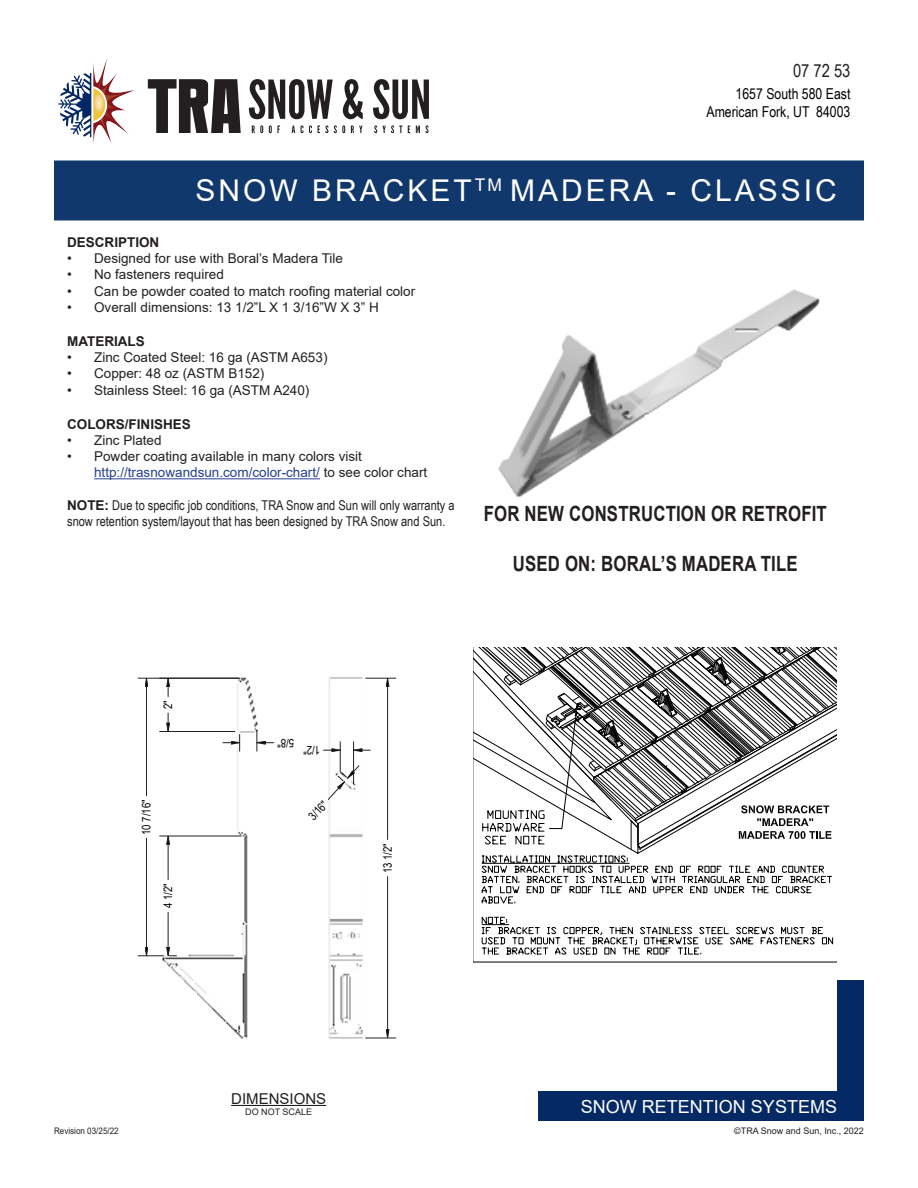
<style>
.page{position:relative;width:918px;height:1188px;background:#fff}
.page>*{position:absolute;margin:0;border:0;box-sizing:border-box;transform-origin:0 0}
.t1{font:30px "Arial";letter-spacing:.1em;color:#fff}
.t2{font:700 21px "Arial";letter-spacing:.01em;color:#231f20;scale:.8 1}
.t3{font:18px "Arial";color:#fff}
.t4{font:18px "Arial Narrow";color:#231f20}
.t5{font:15px/18px "Arial Narrow";color:#000;text-align:right}
.t6{font:15px "Arial";color:#231f20}
.t7{font:13.5px/16.2px "Arial";color:#231f20}
.t8{font:13.5px/16.2px "Arial Narrow";color:#231f20}
.t9{font:700 13.5px "Arial";color:#231f20}
.t10{font:11.7px "Arial Narrow";color:#000}
.t11{font:9px "Arial";color:#231f20}
.t12{font:9px "Arial";color:#231f20;scale:.9 1}
.s1{color:#253f8e}
.s2{font-family:"Arial";font-weight:700}
</style>
<div class="page">
<div style="left:54px;top:160px;width:810px;height:60px;background:#11386d"></div>
<div style="left:539px;top:1091px;width:325px;height:30px;background:#052964"></div>
<div style="left:837px;top:980px;width:27px;height:111px;background:#052964"></div>
<img style="left:498px;top:289px;width:322px;height:209px">
<img style="left:152px;top:677px;width:106px;height:362px">
<img style="left:328px;top:677px;width:42px;height:362px">
<hr style="left:366px;top:1038px;width:30px;height:1px;background:#231f20">
<hr style="left:366px;top:678px;width:30px;height:1px;background:#231f20">
<hr style="left:387px;top:877px;width:1px;height:153px;background:#231f20">
<hr style="left:387px;top:687px;width:1px;height:153px;background:#231f20">
<svg style="left:386px;top:1029px;width:3px;height:9px"></svg>
<svg style="left:386px;top:678px;width:3px;height:9px"></svg>
<hr style="left:353px;top:742px;width:1px;height:42px;background:#231f20">
<hr style="left:340px;top:742px;width:1px;height:30px;background:#231f20">
<svg style="left:354px;top:749px;width:16px;height:3px"></svg>
<svg style="left:323px;top:749px;width:17px;height:3px"></svg>
<svg style="left:328px;top:765px;width:32px;height:35px"></svg>
<hr style="left:160px;top:836px;width:81px;height:1px;background:#231f20">
<hr style="left:168px;top:912px;width:1px;height:35px;background:#231f20">
<hr style="left:168px;top:844px;width:1px;height:36px;background:#231f20">
<svg style="left:167px;top:836px;width:3px;height:8px"></svg>
<hr style="left:138px;top:678px;width:101px;height:1px;background:#231f20">
<hr style="left:146px;top:838px;width:1px;height:109px;background:#231f20">
<hr style="left:146px;top:687px;width:1px;height:109px;background:#231f20">
<svg style="left:138px;top:947px;width:38px;height:10px"></svg>
<svg style="left:145px;top:678px;width:3px;height:9px"></svg>
<svg style="left:223px;top:734px;width:17px;height:17px"></svg>
<svg style="left:257px;top:730px;width:17px;height:21px"></svg>
<hr style="left:160px;top:731px;width:75px;height:1px;background:#231f20">
<svg style="left:167px;top:678px;width:3px;height:19px"></svg>
<svg style="left:167px;top:713px;width:3px;height:18px"></svg>
<hr style="left:94px;top:478px;width:226px;height:1px;background:#253f8e">
<svg style="left:473px;top:647px;width:364px;height:309px"></svg>
<hr style="left:231px;top:1105px;width:95px;height:1px;background:#231f20">
<svg style="left:148px;top:79px;width:93px;height:54px"></svg>
<svg style="left:249px;top:79px;width:84px;height:40px"></svg>
<svg style="left:343px;top:79px;width:20px;height:40px"></svg>
<svg style="left:373px;top:79px;width:56px;height:40px"></svg>
<svg style="left:252px;top:125px;width:11px;height:8px"></svg>
<svg style="left:269px;top:125px;width:11px;height:8px"></svg>
<svg style="left:292px;top:126px;width:3px;height:7px"></svg>
<svg style="left:301px;top:125px;width:11px;height:8px"></svg>
<svg style="left:318px;top:125px;width:10px;height:8px"></svg>
<svg style="left:334px;top:125px;width:11px;height:8px"></svg>
<svg style="left:351px;top:126px;width:12px;height:7px"></svg>
<svg style="left:374px;top:125px;width:28px;height:8px"></svg>
<svg style="left:408px;top:126px;width:2px;height:7px"></svg>
<svg style="left:416px;top:125px;width:13px;height:8px"></svg>
<svg style="left:59px;top:59px;width:77px;height:85px"></svg>
<img style="left:93px;top:92px;width:11px;height:21px">
<h3 class="t4" style="left:793px;top:64px;width:59px">07 72 53</h3>
<p class="t5" style="left:706px;top:87px;width:146px">1657 South 580 East<br>American Fork, UT 84003</p>
<h1 class="t1" style="left:196px;top:180px;width:643px">SNOW BRACKET<sup>TM</sup> MADERA - CLASSIC</h1>
<p class="t9" style="left:67px;top:237px;width:94px">DESCRIPTION</p>
<p class="t7" style="left:67px;top:252px;width:277px">• Designed for use with Boral’s Madera Tile</p>
<p class="t7" style="left:67px;top:268px;width:158px">• No fasteners required</p>
<p class="t7" style="left:67px;top:284px;width:350px">• Can be powder coated to match roofing material color</p>
<p class="t7" style="left:67px;top:300px;width:313px">• Overall dimensions: 13 1/2”L X 1 3/16”W X 3” H</p>
<p class="t9" style="left:67px;top:336px;width:79px">MATERIALS</p>
<p class="t7" style="left:67px;top:351px;width:262px">• Zinc Coated Steel: 16 ga (ASTM A653)</p>
<p class="t7" style="left:67px;top:367px;width:199px">• Copper: 48 oz (ASTM B152)</p>
<p class="t7" style="left:67px;top:383px;width:244px">• Stainless Steel: 16 ga (ASTM A240)</p>
<p class="t9" style="left:67px;top:419px;width:125px">COLORS/FINISHES</p>
<p class="t7" style="left:67px;top:433px;width:96px">• Zinc Plated</p>
<p class="t7" style="left:94px;top:450px;width:335px;text-indent:-27px">• Powder coating available in many colors visit <span class="s1">http://trasnowandsun.com/color-chart/</span> to see color chart</p>
<p class="t8" style="left:67px;top:496px;width:389px"><span class="s2">NOTE:</span> Due to specific job conditions, TRA Snow and Sun will only warranty a snow retention system/layout that has been designed by TRA Snow and Sun.</p>
<h2 class="t2" style="left:484px;top:506px;width:430px">FOR NEW CONSTRUCTION OR RETROFIT</h2>
<h2 class="t2" style="left:513px;top:556px;width:358px">USED ON: BORAL’S MADERA TILE</h2>
<p class="t10" style="left:160px;top:709px;width:10px;rotate:-90deg">2"</p>
<p class="t10" style="left:138px;top:835px;width:37px;rotate:-90deg">10 7/16"</p>
<p class="t10" style="left:160px;top:908px;width:26px;rotate:-90deg">4 1/2"</p>
<p class="t10" style="left:294px;top:751px;width:18px;rotate:-180deg">5/8"</p>
<p class="t10" style="left:320px;top:759px;width:18px;rotate:-180deg">1/2"</p>
<p class="t10" style="left:305px;top:813px;width:24px;rotate:-48deg">3/16"</p>
<p class="t10" style="left:379px;top:873px;width:32px;rotate:-90deg">13 1/2"</p>
<p class="t12" style="left:54px;top:1127px;width:74px">Revision 03/25/22</p>
<p class="t6" style="left:231px;top:1093px;width:97px">DIMENSIONS</p>
<p class="t11" style="left:245px;top:1108px;width:68px">DO NOT SCALE</p>
<h3 class="t3" style="left:581px;top:1099px;width:258px">SNOW RETENTION SYSTEMS</h3>
<p class="t11" style="left:734px;top:1127px;width:131px">©TRA Snow and Sun, Inc., 2022</p>
</div>
